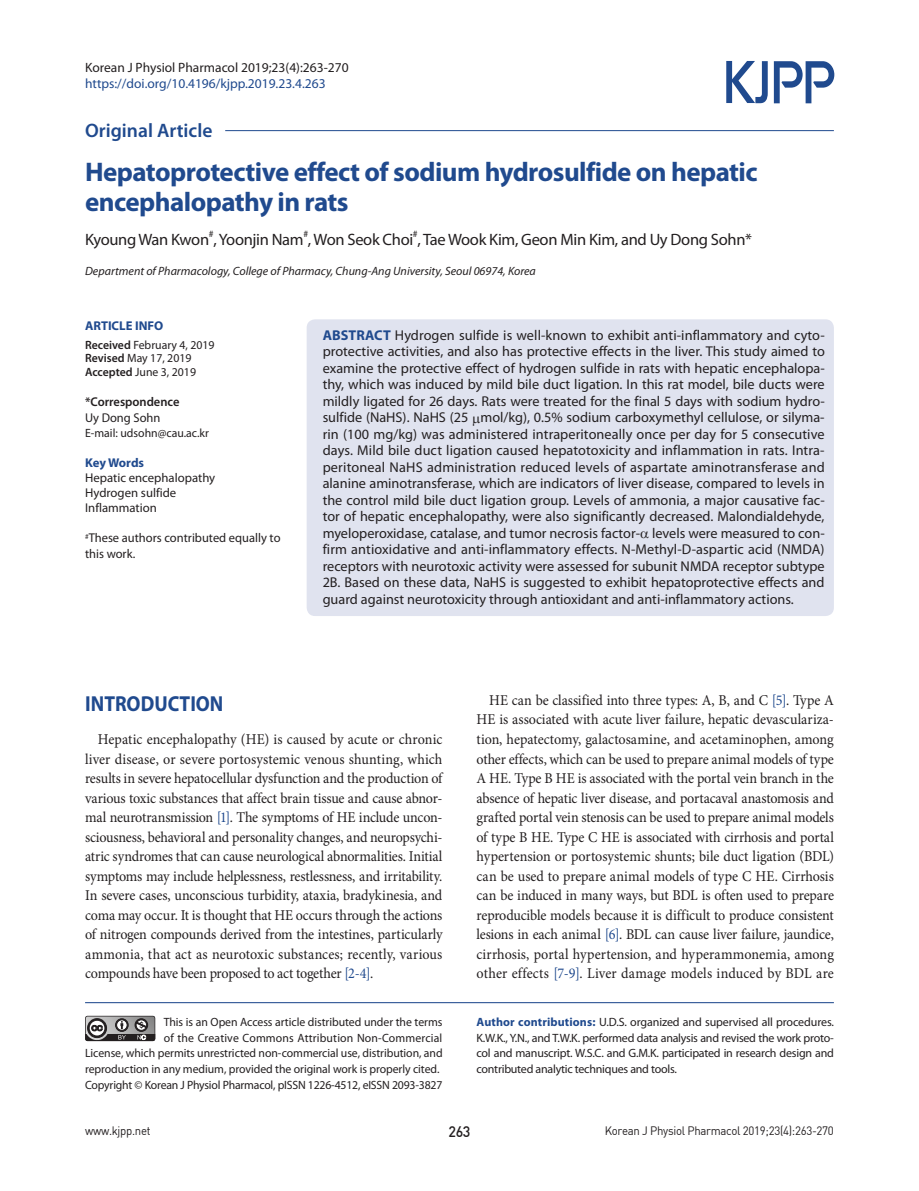
<style>
.page{position:relative;width:919px;height:1191px;background:#fff}
.page>*{position:absolute;margin:0;border:0;box-sizing:border-box;transform-origin:0 0}
.t1{font:700 27px/30px "Myriad Pro";letter-spacing:-.02em;color:#204a8e}
.t2{font:700 21.75px "Myriad Pro";color:#204a8e;scale:.9 1}
.t3{font:600 19.5px "Myriad Pro";color:#204a8e}
.t4{font:16.5px "Myriad Pro";letter-spacing:-.02em;color:#231f20}
.t5{font:15px/19.5px "Minion Pro";color:#231f20;text-align:justify;scale:.94 1}
.t6{font:15px "Dinmed";color:#231f20;scale:.95 1}
.t7{font:14.25px/16.5px "Myriad Pro";color:#231f20;text-align:justify}
.t8{font:13.5px "Myriad Pro";color:#204a8e}
.t9{font:13.5px "Myriad Pro";color:#231f20}
.t10{font:12.75px/15px "Myriad Pro";color:#231f20}
.t11{font:700 12.75px "Myriad Pro";color:#204a8e}
.t12{font:600 12.75px "Myriad Pro";color:#231f20}
.t13{font:12px/15.8px "Myriad Pro";letter-spacing:-.005em;color:#231f20;text-align:justify}
.t14{font:italic 12px "Myriad Pro";color:#231f20}
.t15{font:12px "Dinreg";letter-spacing:-.025em;color:#231f20;scale:.95 1}
.t16{font:9.6px "Myriad Pro";color:#231f20}
.s1{font-weight:600}
.s2{font-weight:700;color:#204a8e}
.s3{color:#204a8e}
</style>
<div class="page">
<hr style="left:85px;top:1002px;width:748px;height:1px;background:#204a8e">
<svg style="left:85px;top:1015px;width:70px;height:26px;background:#7c7b7b"></svg>
<hr style="left:225px;top:130px;width:608px;height:1px;background:#204a8e">
<svg style="left:726px;top:61px;width:108px;height:42px"></svg>
<div style="left:306px;top:319px;width:527px;height:297px;background:#e0e3ef;border-radius:9px"></div>
<p class="t9" style="left:85px;top:59px;width:265px">Korean J Physiol Pharmacol 2019;23(4):263-270</p>
<p class="t8" style="left:85px;top:76px;width:242px">https://doi.org/10.4196/kjpp.2019.23.4.263</p>
<h3 class="t3" style="left:85px;top:118px;width:129px">Original Article</h3>
<h1 class="t1" style="left:85px;top:156px;width:674px">Hepatoprotective effect of sodium hydrosulfide on hepatic encephalopathy in rats</h1>
<p class="t4" style="left:85px;top:229px;width:668px">Kyoung Wan Kwon , Yoonjin Nam , Won Seok Choi , Tae Wook Kim, Geon Min Kim, and Uy Dong Sohn*</p>
<p class="t16" style="left:209px;top:228px;width:6px">#</p>
<p class="t16" style="left:303px;top:228px;width:6px">#</p>
<p class="t16" style="left:413px;top:228px;width:6px">#</p>
<p class="t14" style="left:85px;top:263px;width:452px">Department of Pharmacology, College of Pharmacy, Chung-Ang University, Seoul 06974, Korea</p>
<p class="t11" style="left:85px;top:317px;width:80px">ARTICLE INFO</p>
<p class="t13" style="left:85px;top:338px;width:131px;line-height:13.5px;text-align:left"><span class="s1">Received</span> February 4, 2019<br><span class="s1">Revised</span> May 17, 2019<br><span class="s1">Accepted</span> June 3, 2019</p>
<p class="t12" style="left:85px;top:393px;width:96px">*Correspondence</p>
<p class="t10" style="left:85px;top:409px;width:77px">Uy Dong Sohn</p>
<p class="t13" style="left:85px;top:424px;width:125px">E-mail: udsohn@cau.ac.kr</p>
<p class="t11" style="left:85px;top:455px;width:61px">Key Words</p>
<p class="t10" style="left:85px;top:470px;width:132px">Hepatic encephalopathy<br>Hydrogen sulfide<br>Inflammation</p>
<p class="t10" style="left:85px;top:530px;width:197px;line-height:15.8px"><sup>#</sup>These authors contributed equally to this work.</p>
<p class="t7" style="left:322px;top:326px;width:503px"><span class="s2">ABSTRACT</span> Hydrogen sulfide is well-known to exhibit anti-inflammatory and cyto&shy;protective activities, and also has protective effects in the liver. This study aimed to examine the protective effect of hydrogen sulfide in rats with hepatic encephalopa&shy;thy, which was induced by mild bile duct ligation. In this rat model, bile ducts were mildly ligated for 26 days. Rats were treated for the final 5 days with sodium hydro&shy;sulfide (NaHS). NaHS (25 mol/kg), 0.5% sodium carboxymethyl cellulose, or silyma&shy;rin (100 mg/kg) was administered intraperitoneally once per day for 5 consecutive days. Mild bile duct ligation caused hepatotoxicity and inflammation in rats. Intra&shy;peritoneal NaHS administration reduced levels of aspartate aminotransferase and alanine aminotransferase, which are indicators of liver disease, compared to levels in the control mild bile duct ligation group. Levels of ammonia, a major causative fac&shy;tor of hepatic encephalopathy, were also significantly decreased. Malondialdehyde, myeloperoxidase, catalase, and tumor necrosis factor- levels were measured to con&shy;firm antioxidative and anti-inflammatory effects. N-Methyl-D-aspartic acid (NMDA) receptors with neurotoxic activity were assessed for subunit NMDA receptor subtype 2B. Based on these data, NaHS is suggested to exhibit hepatoprotective effects and guard against neurotoxicity through antioxidant and anti-inflammatory actions.</p>
<h2 class="t2" style="left:85px;top:689px;width:155px">INTRODUCTION</h2>
<p class="t5" style="left:85px;top:729px;width:382px;text-indent:13px">Hepatic encephalopathy (HE) is caused by acute or chronic liver disease, or severe portosystemic venous shunting, which results in severe hepatocellular dysfunction and the production of various toxic substances that affect brain tissue and cause abnor&shy;mal neurotransmission <span class="s3">[1]</span>. The symptoms of HE include uncon&shy;sciousness, behavioral and personality changes, and neuropsychi&shy;atric syndromes that can cause neurological abnormalities. Initial symptoms may include helplessness, restlessness, and irritability.<br>In severe cases, unconscious turbidity, ataxia, bradykinesia, and coma may occur. It is thought that HE occurs through the actions of nitrogen compounds derived from the intestines, particularly ammonia, that act as neurotoxic substances; recently, various compounds have been proposed to act together <span class="s3">[2-4]</span>.</p>
<p class="t13" style="left:85px;top:1013px;width:359px;text-align:right">This is an Open Access article distributed under the terms<br>of the Creative Commons Attribution Non-Commercial<br>License, which permits unrestricted non-commercial use, distribution, and reproduction in any medium, provided the original work is properly cited.<br>Copyright © Korean J Physiol Pharmacol, pISSN 1226-4512, eISSN 2093-3827</p>
<p class="t5" style="left:476px;top:690px;width:382px;text-indent:13px">HE can be classified into three types: A, B, and C <span class="s3">[5]</span>. Type A HE is associated with acute liver failure, hepatic devasculariza&shy;tion, hepatectomy, galactosamine, and acetaminophen, among other effects, which can be used to prepare animal models of type A HE. Type B HE is associated with the portal vein branch in the absence of hepatic liver disease, and portacaval anastomosis and grafted portal vein stenosis can be used to prepare animal models of type B HE. Type C HE is associated with cirrhosis and portal hypertension or portosystemic shunts; bile duct ligation (BDL) can be used to prepare animal models of type C HE. Cirrhosis can be induced in many ways, but BDL is often used to prepare reproducible models because it is difficult to produce consistent lesions in each animal <span class="s3">[6]</span>. BDL can cause liver failure, jaundice, cirrhosis, portal hypertension, and hyperammonemia, among other effects <span class="s3">[7-9]</span>. Liver damage models induced by BDL are</p>
<p class="t13" style="left:476px;top:1013px;width:359px"><span class="s2">Author contributions:</span> U.D.S. organized and supervised all procedures.<br>K.W.K., Y.N., and T.W.K. performed data analysis and revised the work proto&shy;col and manuscript. W.S.C. and G.M.K. participated in research design and contributed analytic techniques and tools.</p>
<p class="t15" style="left:85px;top:1123px;width:70px">www.kjpp.net</p>
<p class="t6" style="left:448px;top:1122px;width:25px">263</p>
<p class="t15" style="left:604px;top:1123px;width:243px">Korean J Physiol Pharmacol 2019;23(4):263-270</p>
</div>
